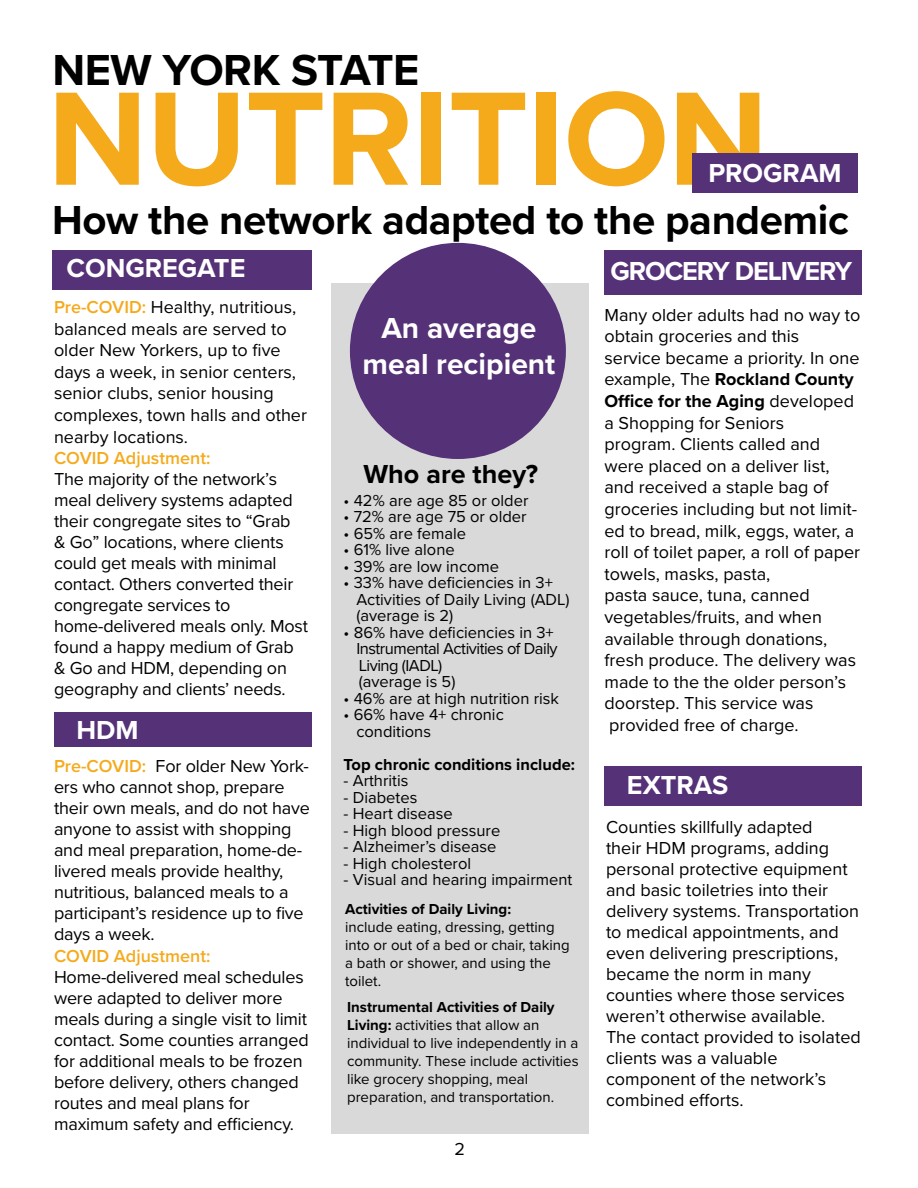
<style>
.page{position:relative;width:918px;height:1188px;background:#fff}
.page>*{position:absolute;margin:0;border:0;box-sizing:border-box;transform-origin:0 0}
.t1{font:700 138px "Proxima Nova";letter-spacing:-.01em;color:#f5aa1c}
.t2{font:700 45px "Proxima Nova";letter-spacing:-.01em;color:#000}
.t3{font:700 42px "Proxima Nova";letter-spacing:-.01em;color:#000}
.t4{font:700 30px/36px "Proxima Nova";color:#fff;text-align:center}
.t5{font:700 27px "Proxima Nova";color:#fff}
.t6{font:700 27px "Proxima Nova";letter-spacing:-.04em;color:#fff}
.t7{font:700 27px "Proxima Nova";color:#000}
.t8{font:18px/21px "Proxima Nova";color:#000}
.t9{font:600 18px "Proxima Nova";color:#f5aa1c}
.t10{font:16.5px/16.5px "Proxima Nova";color:#000}
.t11{font:16.5px/16.5px "Proxima Nova";letter-spacing:-.03em;color:#000}
.t12{font:700 16.5px "Proxima Nova";color:#000}
.t13{font:15px/18px "Proxima Nova";color:#000}
.t14{font:700 15px "Proxima Nova";color:#000}
.s1{font-weight:600;color:#f5aa1c}
.s2{font-weight:700}
</style>
<div class="page">
<div style="left:692px;top:153px;width:166px;height:40px;background:#553178"></div>
<div style="left:52px;top:250px;width:260px;height:40px;background:#553178"></div>
<div style="left:54px;top:712px;width:258px;height:35px;background:#553178"></div>
<div style="left:604px;top:250px;width:258px;height:44px;background:#553178"></div>
<div style="left:331px;top:283px;width:258px;height:851px;background:#d9d9d9"></div>
<div style="left:350px;top:243px;width:216px;height:216px;background:#553178;border-radius:50%"></div>
<div style="left:604px;top:766px;width:258px;height:40px;background:#553178"></div>
<h2 class="t2" style="left:52px;top:37px;width:369px">NEW YORK STATE</h2>
<h1 class="t1" style="left:47px;top:36px;width:723px">NUTRITION</h1>
<h3 class="t5" style="left:708px;top:153px;width:135px">PROGRAM</h3>
<h3 class="t3" style="left:52px;top:189px;width:798px">How the network adapted to the pandemic</h3>
<h3 class="t5" style="left:67px;top:248px;width:180px">CONGREGATE</h3>
<p class="t8" style="left:54px;top:295px;width:255px;line-height:21.6px"><span class="s1">Pre-COVID:</span> Healthy, nutritious, balanced meals are served to older New Yorkers, up to five days a week, in senior centers, senior clubs, senior housing complexes, town halls and other nearby locations.</p>
<p class="t9" style="left:54px;top:445px;width:158px">COVID Adjustment:</p>
<p class="t8" style="left:54px;top:468px;width:256px">The majority of the network’s meal delivery systems adapted their congregate sites to “Grab<br>&amp; Go” locations, where clients could get meals with minimal contact. Others converted their congregate services to home-delivered meals only. Most found a happy medium of Grab &amp; Go and HDM, depending on geography and clients’ needs.</p>
<h3 class="t5" style="left:76px;top:710px;width:64px">HDM</h3>
<p class="t8" style="left:54px;top:755px;width:258px"><span class="s1">Pre-COVID:</span> For older New York&shy;ers who cannot shop, prepare their own meals, and do not have anyone to assist with shopping and meal preparation, home-de&shy;livered meals provide healthy, nutritious, balanced meals to a participant’s residence up to five days a week.</p>
<p class="t9" style="left:54px;top:942px;width:158px">COVID Adjustment:</p>
<p class="t8" style="left:54px;top:965px;width:256px">Home-delivered meal schedules were adapted to deliver more meals during a single visit to limit contact. Some counties arranged for additional meals to be frozen before delivery, others changed routes and meal plans for maximum safety and efficiency.</p>
<h3 class="t4" style="left:363px;top:310px;width:194px">An average meal recipient</h3>
<h3 class="t7" style="left:364px;top:454px;width:176px">Who are they?</h3>
<p class="t10" style="left:344px;top:491px;width:186px">• 42% are age 85 or older</p>
<p class="t10" style="left:344px;top:508px;width:185px">• 72% are age 75 or older</p>
<p class="t10" style="left:344px;top:524px;width:124px">• 65% are female</p>
<p class="t10" style="left:344px;top:541px;width:113px">• 61% live alone</p>
<p class="t10" style="left:344px;top:557px;width:157px">• 39% are low income</p>
<p class="t10" style="left:356px;top:574px;width:215px;text-indent:-13px">• 33% have deficiencies in 3+<br>Activities of Daily Living (ADL) (average is 2)</p>
<p class="t11" style="left:356px;top:623px;width:203px;text-indent:-13px">• 86% have deficiencies in 3+<br>Instrumental Activities of Daily<br>Living (IADL)<br>(average is 5)</p>
<p class="t10" style="left:344px;top:689px;width:217px">• 46% are at high nutrition risk</p>
<p class="t10" style="left:356px;top:706px;width:149px;text-indent:-13px">• 66% have 4+ chronic conditions</p>
<p class="t12" style="left:344px;top:752px;width:233px">Top chronic conditions include:</p>
<p class="t10" style="left:344px;top:772px;width:66px">- Arthritis</p>
<p class="t10" style="left:344px;top:788px;width:75px">- Diabetes</p>
<p class="t10" style="left:344px;top:805px;width:111px">- Heart disease</p>
<p class="t10" style="left:344px;top:821px;width:158px">- High blood pressure</p>
<p class="t10" style="left:344px;top:838px;width:154px">- Alzheimer’s disease</p>
<p class="t10" style="left:344px;top:854px;width:129px">- High cholesterol</p>
<p class="t10" style="left:344px;top:871px;width:230px">- Visual and hearing impairment</p>
<p class="t14" style="left:345px;top:898px;width:168px">Activities of Daily Living:</p>
<p class="t13" style="left:345px;top:917px;width:226px">include eating, dressing, getting into or out of a bed or chair, taking a bath or shower, and using the toilet.</p>
<p class="t13" style="left:347px;top:998px;width:233px"><span class="s2">Instrumental Activities of Daily Living:</span> activities that allow an individual to live independently in a community. These include activities like grocery shopping, meal preparation, and transportation.</p>
<p class="t8" style="left:454px;top:1137px;width:12px">2</p>
<h3 class="t6" style="left:610px;top:251px;width:243px">GROCERY DELIVERY</h3>
<p class="t8" style="left:604px;top:303px;width:257px;line-height:21.6px">Many older adults had no way to obtain groceries and this<br>service became a priority. In one example, The <span class="s2">Rockland County<br>Office for the Aging</span> developed a Shopping for Seniors<br>program. Clients called and were placed on a deliver list, and received a staple bag of groceries including but not limit&shy;ed to bread, milk, eggs, water, a roll of toilet paper, a roll of paper towels, masks, pasta,<br>pasta sauce, tuna, canned vegetables/fruits, and when available through donations, fresh produce. The delivery was made to the the older person’s doorstep. This service was provided free of charge.</p>
<h3 class="t5" style="left:627px;top:765px;width:103px">EXTRAS</h3>
<p class="t8" style="left:606px;top:816px;width:256px">Counties skillfully adapted<br>their HDM programs, adding personal protective equipment and basic toiletries into their delivery systems. Transportation to medical appointments, and even delivering prescriptions, became the norm in many counties where those services weren’t otherwise available.<br>The contact provided to isolated clients was a valuable component of the network’s combined efforts.</p>
</div>
